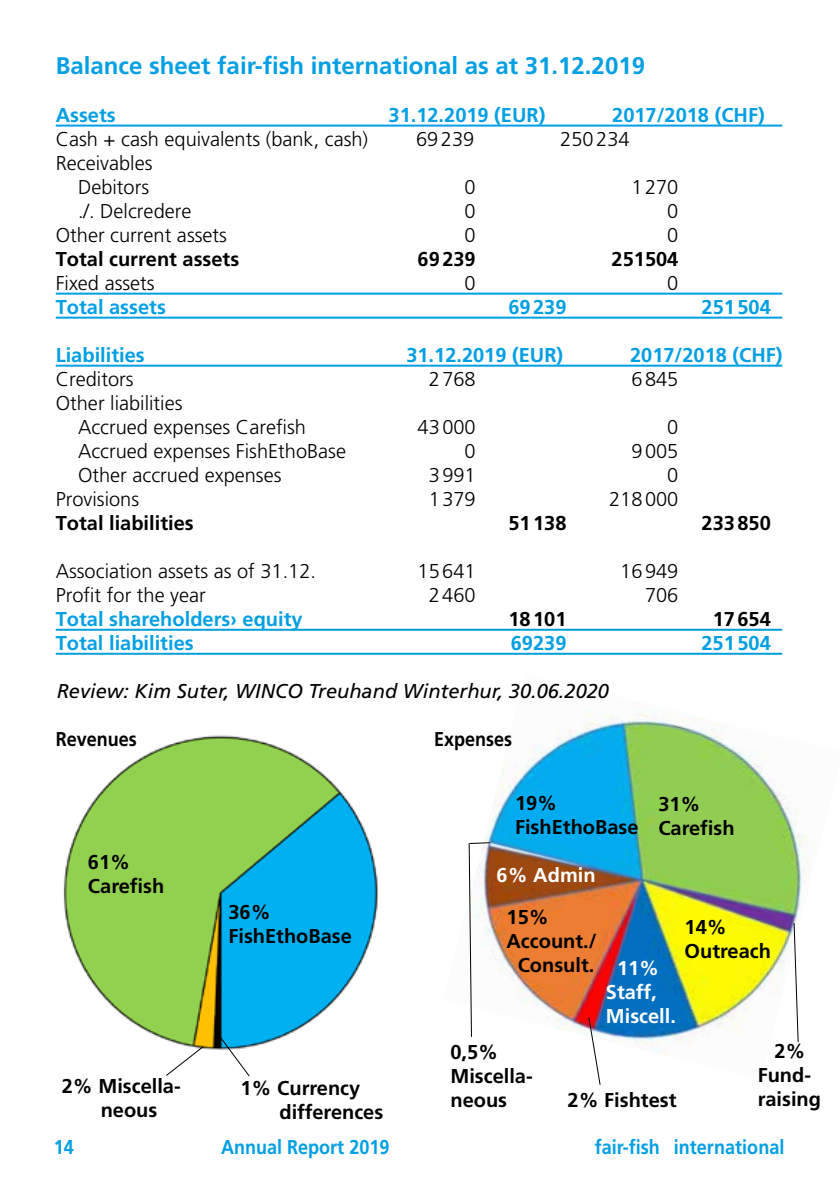
<style>
.page{position:relative;width:840px;height:1191px;background:#fff}
.page>*{position:absolute;margin:0;border:0;box-sizing:border-box;transform-origin:0 0}
.t1{font:700 24px "Frutiger";color:#009fe3}
.t2{font:300 20px/24px "Frutiger";color:#000;text-align:right}
.t3{font:700 20px/24px "Frutiger";color:#000}
.t4{font:700 20px "Frutiger";color:#009fe3}
.t5{font:italic 20px "Frutiger";color:#000}
.t6{font:700 20px "Frutiger";color:#009fe3;scale:.9 1}
.t7{font:700 20px/24px "Frutiger";color:#fff}
.t8{font:700 20px "Frutiger";color:#000;scale:.9 1}
</style>
<div class="page">
<img style="left:465px;top:710px;width:350px;height:346px">
<img style="left:63px;top:735px;width:315px;height:315px">
<hr style="left:56px;top:125px;width:725px;height:2px;background:#009fe3">
<hr style="left:56px;top:293px;width:725px;height:2px;background:#009fe3">
<hr style="left:56px;top:317px;width:725px;height:2px;background:#009fe3">
<hr style="left:56px;top:365px;width:725px;height:2px;background:#009fe3">
<hr style="left:56px;top:629px;width:725px;height:2px;background:#009fe3">
<hr style="left:56px;top:653px;width:725px;height:2px;background:#009fe3">
<svg style="left:215px;top:1031px;width:35px;height:46px"></svg>
<svg style="left:165px;top:1045px;width:39px;height:31px"></svg>
<svg style="left:587px;top:1016px;width:14px;height:69px"></svg>
<svg style="left:792px;top:922px;width:6px;height:121px"></svg>
<svg style="left:468px;top:841px;width:22px;height:197px"></svg>
<p class="t1" style="left:56px;top:51px;width:590px">Balance sheet fair-fish international as at 31.12.2019</p>
<p class="t4" style="left:56px;top:103px;width:61px">Assets</p>
<p class="t4" style="left:388px;top:103px;width:158px">31.12.2019 (EUR)</p>
<p class="t4" style="left:612px;top:103px;width:154px">2017/2018 (CHF)</p>
<p class="t2" style="left:56px;top:127px;width:314px">Cash + cash equivalents (bank, cash)</p>
<p class="t2" style="left:416px;top:127px;width:60px">69239</p>
<p class="t2" style="left:560px;top:127px;width:71px">250234</p>
<p class="t2" style="left:56px;top:151px;width:98px">Receivables<br>Debitors</p>
<p class="t2" style="left:464px;top:175px;width:13px">0</p>
<p class="t2" style="left:631px;top:175px;width:48px">1270</p>
<p class="t2" style="left:78px;top:199px;width:115px">./. Delcredere</p>
<p class="t2" style="left:464px;top:199px;width:13px">0</p>
<p class="t2" style="left:667px;top:199px;width:13px">0</p>
<p class="t2" style="left:56px;top:223px;width:173px">Other current assets</p>
<p class="t2" style="left:464px;top:223px;width:13px">0</p>
<p class="t2" style="left:667px;top:223px;width:13px">0</p>
<p class="t3" style="left:56px;top:247px;width:185px">Total current assets</p>
<p class="t3" style="left:417px;top:247px;width:60px">69239</p>
<p class="t3" style="left:611px;top:247px;width:68px">251504</p>
<p class="t2" style="left:56px;top:271px;width:100px">Fixed assets</p>
<p class="t2" style="left:464px;top:271px;width:13px">0</p>
<p class="t2" style="left:667px;top:271px;width:13px">0</p>
<p class="t4" style="left:56px;top:295px;width:112px">Total assets</p>
<p class="t4" style="left:508px;top:295px;width:60px">69239</p>
<p class="t4" style="left:701px;top:295px;width:71px">251504</p>
<p class="t4" style="left:56px;top:343px;width:90px">Liabilities</p>
<p class="t4" style="left:406px;top:343px;width:158px">31.12.2019 (EUR)</p>
<p class="t4" style="left:629px;top:343px;width:154px">2017/2018 (CHF)</p>
<p class="t2" style="left:56px;top:367px;width:79px">Creditors</p>
<p class="t2" style="left:428px;top:367px;width:48px">2768</p>
<p class="t2" style="left:631px;top:367px;width:48px">6845</p>
<p class="t2" style="left:78px;top:391px;width:229px;text-align:left;text-indent:-22px">Other liabilities<br>Accrued expenses Carefish</p>
<p class="t2" style="left:417px;top:415px;width:60px">43000</p>
<p class="t2" style="left:667px;top:415px;width:13px">0</p>
<p class="t2" style="left:78px;top:439px;width:269px">Accrued expenses FishEthoBase</p>
<p class="t2" style="left:464px;top:439px;width:13px">0</p>
<p class="t2" style="left:631px;top:439px;width:48px">9005</p>
<p class="t2" style="left:78px;top:463px;width:205px">Other accrued expenses</p>
<p class="t2" style="left:428px;top:463px;width:48px">3991</p>
<p class="t2" style="left:667px;top:463px;width:13px">0</p>
<p class="t2" style="left:56px;top:487px;width:85px">Provisions</p>
<p class="t2" style="left:428px;top:487px;width:48px">1379</p>
<p class="t2" style="left:608px;top:487px;width:71px">218000</p>
<p class="t3" style="left:56px;top:511px;width:139px">Total liabilities</p>
<p class="t3" style="left:508px;top:511px;width:60px">51138</p>
<p class="t3" style="left:701px;top:511px;width:71px">233850</p>
<p class="t2" style="left:56px;top:559px;width:262px">Association assets as of 31.12.</p>
<p class="t2" style="left:417px;top:559px;width:60px">15641</p>
<p class="t2" style="left:620px;top:559px;width:60px">16949</p>
<p class="t2" style="left:56px;top:583px;width:151px">Profit for the year</p>
<p class="t2" style="left:428px;top:583px;width:48px">2460</p>
<p class="t2" style="left:644px;top:583px;width:35px">706</p>
<p class="t4" style="left:56px;top:607px;width:248px">Total shareholders› equity</p>
<p class="t3" style="left:508px;top:607px;width:60px">18101</p>
<p class="t3" style="left:712px;top:607px;width:60px">17654</p>
<p class="t4" style="left:56px;top:631px;width:139px">Total liabilities</p>
<p class="t4" style="left:510px;top:631px;width:57px">69239</p>
<p class="t4" style="left:701px;top:631px;width:71px">251504</p>
<p class="t5" style="left:57px;top:679px;width:553px">Review: Kim Suter, WINCO Treuhand Winterhur, 30.06.2020</p>
<p class="t8" style="left:56px;top:727px;width:92px">Revenues</p>
<p class="t8" style="left:434px;top:727px;width:88px">Expenses</p>
<p class="t3" style="left:88px;top:850px;width:78px">61%<br>Carefish</p>
<p class="t3" style="left:228px;top:899px;width:125px">36%<br>FishEthoBase</p>
<p class="t3" style="left:101px;top:1074px;width:81px;text-indent:-39px">2% Miscella&shy;neous</p>
<p class="t3" style="left:279px;top:1075px;width:105px;text-indent:-39px">1% Currency differences</p>
<p class="t3" style="left:514px;top:790px;width:125px">19%<br>FishEthoBase</p>
<p class="t3" style="left:658px;top:792px;width:78px">31%<br>Carefish</p>
<p class="t7" style="left:496px;top:862px;width:100px">6% Admin</p>
<p class="t3" style="left:506px;top:904px;width:44px">15%</p>
<p class="t3" style="left:506px;top:928px;width:91px">Account./</p>
<p class="t3" style="left:517px;top:952px;width:78px">Consult.</p>
<p class="t7" style="left:605px;top:956px;width:71px;text-indent:11px">11%<br>Staff,<br>Miscell.</p>
<p class="t3" style="left:450px;top:1040px;width:84px">0,5%<br>Miscella&shy;neous</p>
<p class="t3" style="left:567px;top:1088px;width:110px">2% Fishtest</p>
<p class="t3" style="left:684px;top:915px;width:88px">14%<br>Outreach</p>
<p class="t3" style="left:757px;top:1039px;width:65px;text-align:center">2%<br>Fund&shy;raising</p>
<p class="t6" style="left:54px;top:1135px;width:24px">14</p>
<p class="t6" style="left:221px;top:1135px;width:188px">Annual Report 2019</p>
<p class="t6" style="left:594px;top:1135px;width:212px">fair-fish international</p>
</div>
